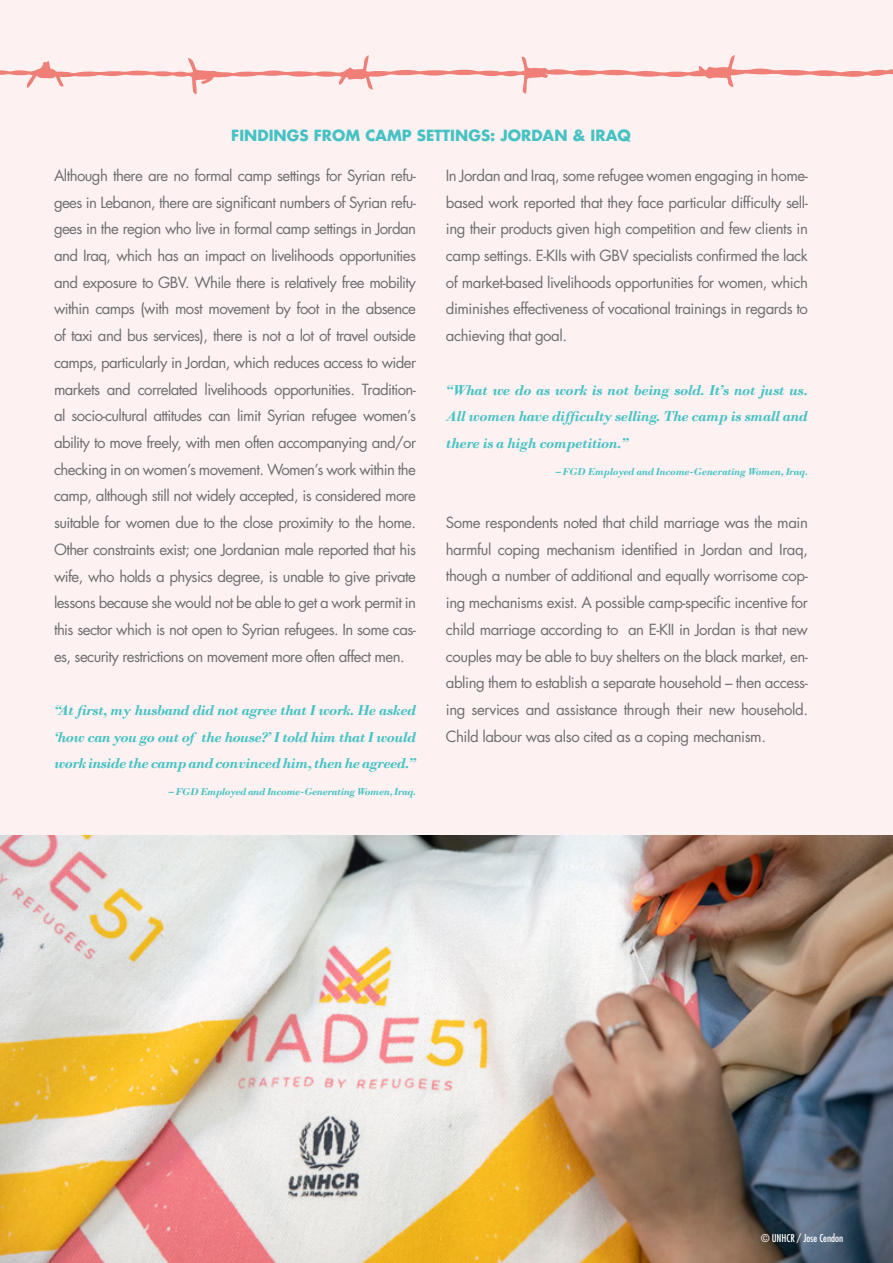
<style>
.page{position:relative;width:893px;height:1263px;background:#fff}
.page>*{position:absolute;margin:0;border:0;box-sizing:border-box;transform-origin:0 0}
.t1{font:15px/26.7px "Futura LT";letter-spacing:-.03em;color:#6d6e71;text-align:justify}
.t2{font:italic 700 15px/26.7px "Bodoni";letter-spacing:-.03em;color:#46c2c5;text-align:justify}
.t3{font:700 15px "Futura LT";color:#46c2c5}
.t4{font:italic 700 10.5px "Bodoni";letter-spacing:-.04em;color:#46c2c5}
.t5{font:condensed 10.5px "Futura LT";color:#fff}
</style>
<div class="page">
<div style="left:0;top:0;width:893px;height:1080px;background:#fdf2f1"></div>
<svg style="left:0;top:55px;width:893px;height:39px"></svg>
<img style="left:0;top:835px;width:893px;height:428px">
<p class="t3" style="left:231px;top:125px;width:401px">FINDINGS FROM CAMP SETTINGS: JORDAN &amp; IRAQ</p>
<p class="t1" style="left:54px;top:162px;width:364px">Although there are no formal camp settings for Syrian refu&shy;gees in Lebanon, there are significant numbers of Syrian refu&shy;gees in the region who live in formal camp settings in Jordan and Iraq, which has an impact on livelihoods opportunities and exposure to GBV. While there is relatively free mobility within camps (with most movement by foot in the absence of taxi and bus services), there is not a lot of travel outside camps, particularly in Jordan, which reduces access to wider markets and correlated livelihoods opportunities. Tradition&shy;al socio-cultural attitudes can limit Syrian refugee women’s ability to move freely, with men often accompanying and/or checking in on women’s movement. Women’s work within the camp, although still not widely accepted, is considered more suitable for women due to the close proximity to the home.<br>Other constraints exist; one Jordanian male reported that his wife, who holds a physics degree, is unable to give private lessons because she would not be able to get a work permit in this sector which is not open to Syrian refugees. In some cas&shy;es, security restrictions on movement more often affect men.</p>
<p class="t2" style="left:54px;top:697px;width:364px">“At first, my husband did not agree that I work. He asked ‘how can you go out of the house?’ I told him that I would work inside the camp and convinced him, then he agreed.”</p>
<p class="t4" style="left:169px;top:785px;width:249px">– FGD Employed and Income-Generating Women, Iraq.</p>
<p class="t1" style="left:446px;top:162px;width:364px">In Jordan and Iraq, some refugee women engaging in home&shy;based work reported that they face particular difficulty sell&shy;ing their products given high competition and few clients in camp settings. E-KIIs with GBV specialists confirmed the lack of market-based livelihoods opportunities for women, which diminishes effectiveness of vocational trainings in regards to achieving that goal.</p>
<p class="t2" style="left:446px;top:376px;width:364px">“What we do as work is not being sold. It’s not just us.<br>All women have difficulty selling. The camp is small and there is a high competition.”</p>
<p class="t4" style="left:555px;top:465px;width:254px">– FGD Employed and Income-Generating Women, Iraq.</p>
<p class="t1" style="left:446px;top:509px;width:364px">Some respondents noted that child marriage was the main harmful coping mechanism identified in Jordan and Iraq, though a number of additional and equally worrisome cop&shy;ing mechanisms exist. A possible camp-specific incentive for child marriage according to an E-KII in Jordan is that new couples may be able to buy shelters on the black market, en&shy;abling them to establish a separate household – then access&shy;ing services and assistance through their new household.<br>Child labour was also cited as a coping mechanism.</p>
<p class="t5" style="left:761px;top:1231px;width:83px">© UNHCR / Jose Cendon</p>
</div>
